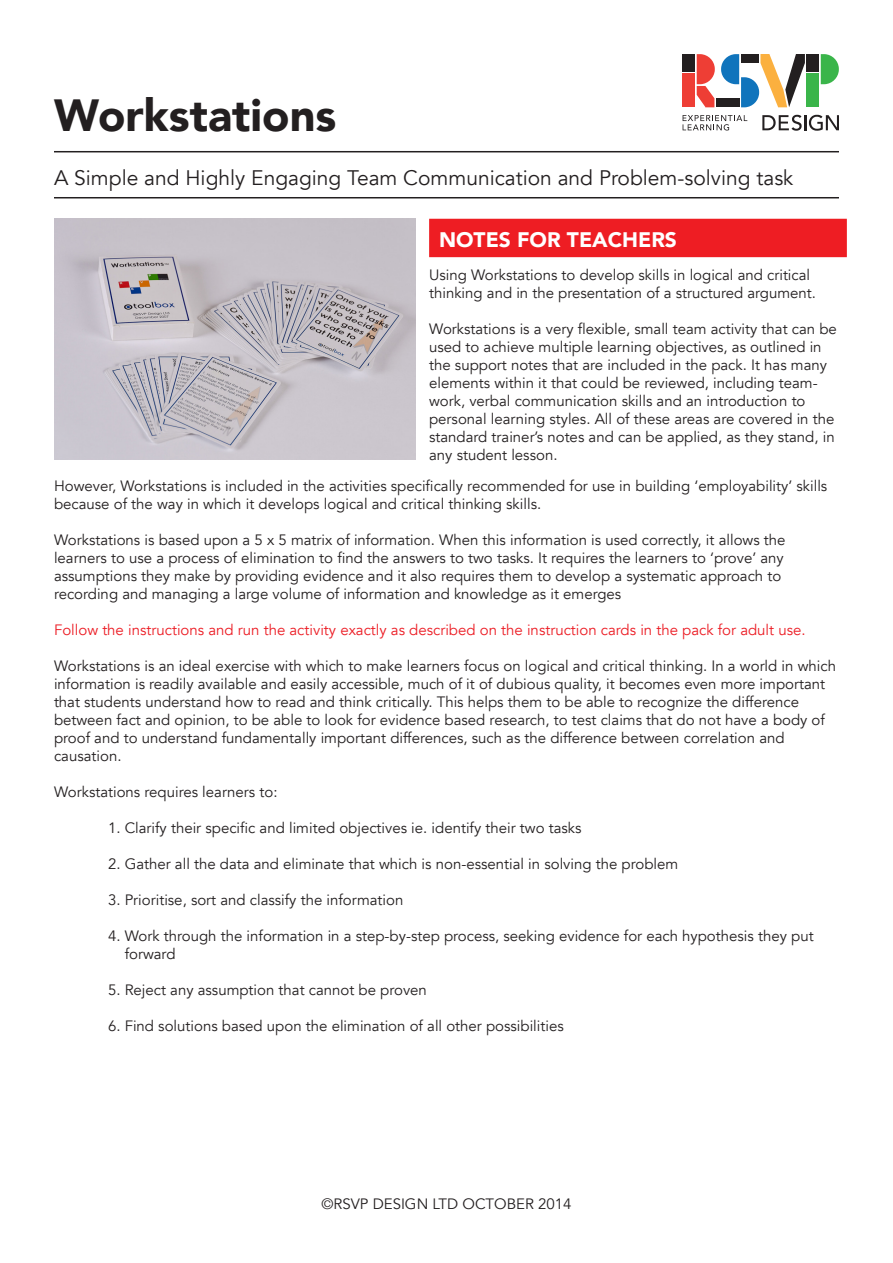
<style>
.page{position:relative;width:893px;height:1263px;background:#fff}
.page>*{position:absolute;margin:0;border:0;box-sizing:border-box;transform-origin:0 0}
.t1{font:900 45px "Avenir";color:#231f20}
.t2{font:21px "Avenir";color:#231f20}
.t3{font:900 21px "Avenir";color:#fff}
.t4{font:15px/18px "Avenir";color:#231f20}
.t5{font:15px "Avenir";color:#ec1d25}
</style>
<div class="page">
<svg style="left:762px;top:115px;width:77px;height:16px"></svg>
<div style="left:682px;top:54px;width:13px;height:18px;background:#231f20"></div>
<div style="left:716px;top:98px;width:23px;height:9px;background:#231f20"></div>
<div style="left:682px;top:74px;width:13px;height:33px;background:#ee3e35"></div>
<div style="left:806px;top:54px;width:13px;height:18px;background:#231f20"></div>
<div style="left:806px;top:73px;width:13px;height:34px;background:#3ab54a"></div>
<svg style="left:821px;top:54px;width:18px;height:30px"></svg>
<svg style="left:697px;top:54px;width:18px;height:53px"></svg>
<svg style="left:721px;top:54px;width:84px;height:53px"></svg>
<svg style="left:683px;top:115px;width:64px;height:15px"></svg>
<hr style="left:54px;top:151px;width:785px;height:1px;background:#231f20">
<hr style="left:54px;top:197px;width:785px;height:1px;background:#231f20">
<div style="left:429px;top:219px;width:418px;height:38px;background:#ee1d23"></div>
<img style="left:54px;top:219px;width:361px;height:240px">
<p class="t1" style="left:54px;top:76px;width:284px">Workstations</p>
<p class="t2" style="left:54px;top:165px;width:741px">A Simple and Highly Engaging Team Communication and Problem-solving task</p>
<p class="t3" style="left:439px;top:222px;width:239px">NOTES FOR TEACHERS</p>
<p class="t4" style="left:429px;top:266px;width:388px">Using Workstations to develop skills in logical and critical thinking and in the presentation of a structured argument.</p>
<p class="t4" style="left:429px;top:320px;width:409px">Workstations is a very flexible, small team activity that can be used to achieve multiple learning objectives, as outlined in the support notes that are included in the pack. It has many</p>
<p class="t4" style="left:429px;top:374px;width:407px">elements within it that could be reviewed, including team&shy;work, verbal communication skills and an introduction to personal learning styles. All of these areas are covered in the standard trainer’s notes and can be applied, as they stand, in any student lesson.</p>
<p class="t4" style="left:54px;top:477px;width:775px">However, Workstations is included in the activities specifically recommended for use in building ‘employability’ skills because of the way in which it develops logical and critical thinking skills.</p>
<p class="t4" style="left:54px;top:531px;width:733px">Workstations is based upon a 5 x 5 matrix of information. When this information is used correctly, it allows the</p>
<p class="t4" style="left:54px;top:549px;width:731px">learners to use a process of elimination to find the answers to two tasks. It requires the learners to ‘prove’ any</p>
<p class="t4" style="left:54px;top:567px;width:729px">assumptions they make by providing evidence and it also requires them to develop a systematic approach to</p>
<p class="t4" style="left:54px;top:585px;width:569px">recording and managing a large volume of information and knowledge as it emerges</p>
<p class="t5" style="left:54px;top:621px;width:753px">Follow the instructions and run the activity exactly as described on the instruction cards in the pack for adult use.</p>
<p class="t4" style="left:54px;top:657px;width:783px">Workstations is an ideal exercise with which to make learners focus on logical and critical thinking. In a world in which information is readily available and easily accessible, much of it of dubious quality, it becomes even more important that students understand how to read and think critically. This helps them to be able to recognize the difference between fact and opinion, to be able to look for evidence based research, to test claims that do not have a body of proof and to understand fundamentally important differences, such as the difference between correlation and</p>
<p class="t4" style="left:54px;top:747px;width:69px">causation.</p>
<p class="t4" style="left:54px;top:783px;width:225px">Workstations requires learners to:</p>
<p class="t4" style="left:108px;top:819px;width:475px">1. Clarify their specific and limited objectives ie. identify their two tasks</p>
<p class="t4" style="left:108px;top:855px;width:572px">2. Gather all the data and eliminate that which is non-essential in solving the problem</p>
<p class="t4" style="left:108px;top:891px;width:297px">3. Prioritise, sort and classify the information</p>
<p class="t4" style="left:125px;top:927px;width:690px;text-indent:-17px">4. Work through the information in a step-by-step process, seeking evidence for each hypothesis they put forward</p>
<p class="t4" style="left:108px;top:981px;width:320px">5. Reject any assumption that cannot be proven</p>
<p class="t4" style="left:108px;top:1017px;width:457px">6. Find solutions based upon the elimination of all other possibilities</p>
<p class="t4" style="left:321px;top:1195px;width:251px">©RSVP DESIGN LTD OCTOBER 2014</p>
</div>
